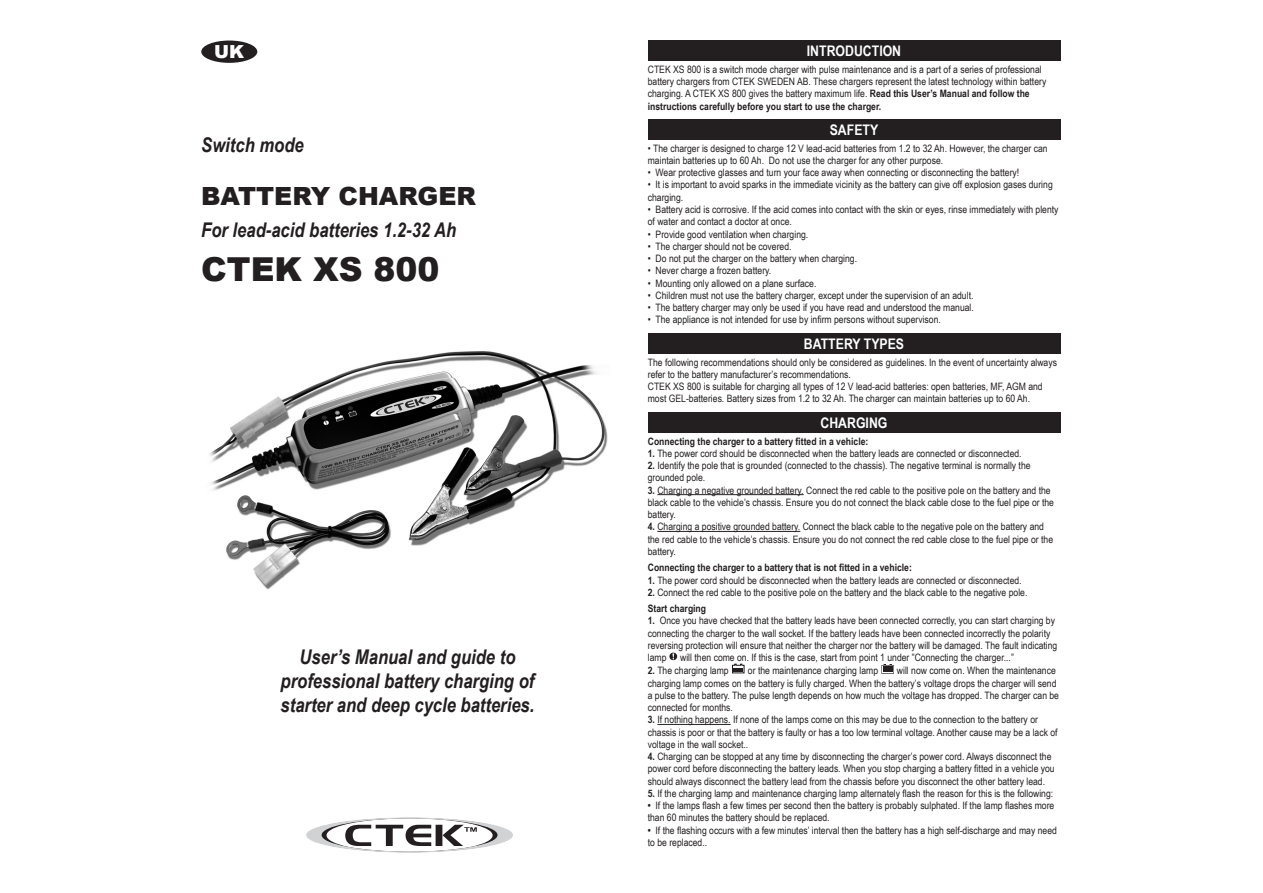
<style>
.page{position:relative;width:1263px;height:893px;background:#fff}
.page>*{position:absolute;margin:0;border:0;box-sizing:border-box;transform-origin:0 0}
.t1{font:900 33px "Arial";color:#231f20}
.t2{font:900 25.05px "Arial";color:#231f20}
.t3{font:italic 700 20.25px/24.3px "Arial Narrow";color:#231f20;text-align:center}
.t4{font:900 18px "Arial";color:#fff}
.t5{font:700 14.55px "Arial Narrow";color:#fff}
.t6{font:10.2px/12.3px "Arial Narrow";color:#231f20}
.t7{font:700 10.2px "Arial Narrow";color:#231f20}
.s1{font-weight:700}
</style>
<div class="page">
<div style="left:648px;top:413px;width:412px;height:20px;background:#231f20"></div>
<div style="left:648px;top:333px;width:412px;height:20px;background:#231f20"></div>
<div style="left:648px;top:119px;width:412px;height:21px;background:#231f20"></div>
<div style="left:648px;top:40px;width:412px;height:21px;background:#231f20"></div>
<hr style="left:657px;top:494px;width:147px;height:1px;background:#231f20">
<hr style="left:657px;top:531px;width:143px;height:1px;background:#231f20">
<svg style="left:669px;top:653px;width:8px;height:7px"></svg>
<svg style="left:732px;top:664px;width:13px;height:9px"></svg>
<svg style="left:881px;top:664px;width:13px;height:10px"></svg>
<div style="left:882px;top:666px;width:11px;height:7px;border:1px solid #fff"></div>
<div style="left:883px;top:667px;width:9px;height:5px;background:#231f20"></div>
<hr style="left:657px;top:724px;width:74px;height:1px;background:#231f20">
<div style="left:201px;top:41px;width:56px;height:22px;background:#231f20;border-radius:50%"></div>
<img style="left:210px;top:351px;width:398px;height:239px">
<svg style="left:306px;top:817px;width:207px;height:36px"></svg>
<p class="t4" style="left:214px;top:38px;width:31px">UK</p>
<p class="t3" style="left:201px;top:132px;width:104px">Switch mode</p>
<p class="t2" style="left:201px;top:178px;width:276px">BATTERY CHARGER</p>
<p class="t3" style="left:201px;top:217px;width:256px">For lead-acid batteries 1.2-32 Ah</p>
<p class="t1" style="left:201px;top:246px;width:240px">CTEK XS 800</p>
<p class="t3" style="left:281px;top:643px;width:255px">User’s Manual and guide to professional battery charging of starter and deep cycle batteries.</p>
<p class="t5" style="left:807px;top:40px;width:96px">INTRODUCTION</p>
<p class="t6" style="left:648px;top:63px;width:400px">CTEK XS 800 is a switch mode charger with pulse maintenance and is a part of a series of professional battery chargers from CTEK SWEDEN AB. These chargers represent the latest technology within battery charging. A CTEK XS 800 gives the battery maximum life. <span class="s1">Read this User’s Manual and follow the instructions carefully before you start to use the charger.</span></p>
<p class="t5" style="left:830px;top:119px;width:50px">SAFETY</p>
<p class="t6" style="left:648px;top:142px;width:401px">• The charger is designed to charge 12 V lead-acid batteries from 1.2 to 32 Ah. However, the charger can maintain batteries up to 60 Ah. Do not use the charger for any other purpose.</p>
<p class="t6" style="left:648px;top:166px;width:373px">• Wear protective glasses and turn your face away when connecting or disconnecting the battery!</p>
<p class="t6" style="left:648px;top:178px;width:406px">• It is important to avoid sparks in the immediate vicinity as the battery can give off explosion gases during charging.</p>
<p class="t6" style="left:648px;top:203px;width:412px">• Battery acid is corrosive. If the acid comes into contact with the skin or eyes, rinse immediately with plenty of water and contact a doctor at once.</p>
<p class="t6" style="left:648px;top:227px;width:162px">• Provide good ventilation when charging.</p>
<p class="t6" style="left:648px;top:240px;width:145px">• The charger should not be covered.</p>
<p class="t6" style="left:648px;top:252px;width:211px">• Do not put the charger on the battery when charging.</p>
<p class="t6" style="left:648px;top:264px;width:125px">• Never charge a frozen battery.</p>
<p class="t6" style="left:648px;top:276px;width:170px">• Mounting only allowed on a plane surface.</p>
<p class="t6" style="left:648px;top:289px;width:327px">• Children must not use the battery charger, except under the supervision of an adult.</p>
<p class="t6" style="left:648px;top:301px;width:328px">• The battery charger may only be used if you have read and understood the manual.</p>
<p class="t6" style="left:648px;top:313px;width:295px">• The appliance is not intended for use by infirm persons without supervison.</p>
<p class="t5" style="left:804px;top:333px;width:102px">BATTERY TYPES</p>
<p class="t6" style="left:648px;top:355px;width:411px">The following recommendations should only be considered as guidelines. In the event of uncertainty always refer to the battery manufacturer’s recommendations.</p>
<p class="t6" style="left:648px;top:380px;width:396px">CTEK XS 800 is suitable for charging all types of 12 V lead-acid batteries: open batteries, MF, AGM and most GEL-batteries. Battery sizes from 1.2 to 32 Ah. The charger can maintain batteries up to 60 Ah.</p>
<p class="t5" style="left:820px;top:412px;width:68px">CHARGING</p>
<p class="t7" style="left:648px;top:433px;width:222px">Connecting the charger to a battery fitted in a vehicle:</p>
<p class="t6" style="left:648px;top:447px;width:375px"><span class="s1">1.</span> The power cord should be disconnected when the battery leads are connected or disconnected.</p>
<p class="t6" style="left:648px;top:459px;width:384px"><span class="s1">2.</span> Identify the pole that is grounded (connected to the chassis). The negative terminal is normally the grounded pole.</p>
<p class="t6" style="left:648px;top:483px;width:408px"><span class="s1">3.</span> Charging a negative grounded battery. Connect the red cable to the positive pole on the battery and the black cable to the vehicle’s chassis. Ensure you do not connect the black cable close to the fuel pipe or the battery.</p>
<p class="t6" style="left:648px;top:520px;width:407px"><span class="s1">4.</span> Charging a positive grounded battery. Connect the black cable to the negative pole on the battery and the red cable to the vehicle’s chassis. Ensure you do not connect the red cable close to the fuel pipe or the battery.</p>
<p class="t7" style="left:648px;top:560px;width:266px">Connecting the charger to a battery that is not fitted in a vehicle:</p>
<p class="t6" style="left:648px;top:573px;width:375px"><span class="s1">1.</span> The power cord should be disconnected when the battery leads are connected or disconnected.</p>
<p class="t6" style="left:648px;top:586px;width:381px"><span class="s1">2.</span> Connect the red cable to the positive pole on the battery and the black cable to the negative pole.</p>
<p class="t7" style="left:648px;top:601px;width:60px">Start charging</p>
<p class="t6" style="left:648px;top:614px;width:411px"><span class="s1">1.</span> Once you have checked that the battery leads have been connected correctly, you can start charging by connecting the charger to the wall socket. If the battery leads have been connected incorrectly the polarity reversing protection will ensure that neither the charger nor the battery will be damaged. The fault indicating lamp</p>
<p class="t6" style="left:680px;top:651px;width:335px">will then come on. If this is the case, start from point 1 under ”Connecting the charger...”</p>
<p class="t6" style="left:648px;top:664px;width:82px"><span class="s1">2.</span> The charging lamp</p>
<p class="t6" style="left:748px;top:664px;width:132px">or the maintenance charging lamp</p>
<p class="t6" style="left:648px;top:664px;width:413px;text-indent:249px">will now come on. When the maintenance charging lamp comes on the battery is fully charged. When the battery’s voltage drops the charger will send a pulse to the battery. The pulse length depends on how much the voltage has dropped. The charger can be connected for months.</p>
<p class="t6" style="left:648px;top:713px;width:411px"><span class="s1">3.</span> If nothing happens. If none of the lamps come on this may be due to the connection to the battery or chassis is poor or that the battery is faulty or has a too low terminal voltage. Another cause may be a lack of voltage in the wall socket..</p>
<p class="t6" style="left:648px;top:750px;width:408px"><span class="s1">4.</span> Charging can be stopped at any time by disconnecting the charger’s power cord. Always disconnect the power cord before disconnecting the battery leads. When you stop charging a battery fitted in a vehicle you should always disconnect the battery lead from the chassis before you disconnect the other battery lead.</p>
<p class="t6" style="left:648px;top:787px;width:407px"><span class="s1">5.</span> If the charging lamp and maintenance charging lamp alternately flash the reason for this is the following:</p>
<p class="t6" style="left:648px;top:799px;width:408px"><span class="s1">•</span> If the lamps flash a few times per second then the battery is probably sulphated. If the lamp flashes more than 60 minutes the battery should be replaced.</p>
<p class="t6" style="left:648px;top:824px;width:411px"><span class="s1">•</span> If the flashing occurs with a few minutes’ interval then the battery has a high self-discharge and may need to be replaced..</p>
</div>
